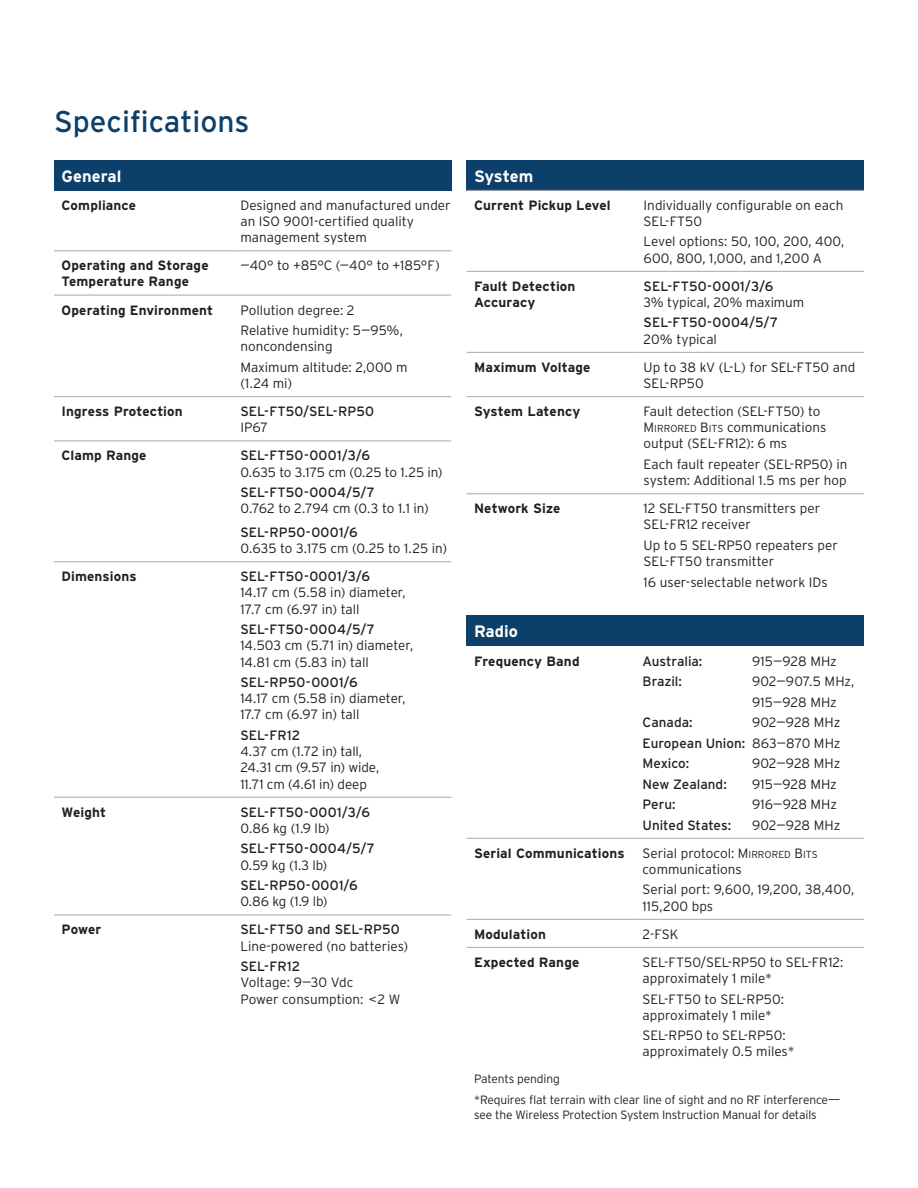
<style>
.page{position:relative;width:918px;height:1188px;background:#fff}
.page>*{position:absolute;margin:0;border:0;box-sizing:border-box;transform-origin:0 0}
.Heading___h1{font:30px "Interstate Poly";color:#0c3f6a}
.Spec_Table_Header{font:700 16.5px "Interstate Poly";color:#fff}
.Table_Body{font:300 13.5px/16.2px "Interstate Poly";color:#231f20}
.Table_Heading{font:700 13.5px/16.2px "Interstate Poly";letter-spacing:.01em;color:#231f20}
.Table_Subhead{font:13.5px "Interstate Poly";letter-spacing:.01em;color:#231f20}
.Table_Body-2{font:13.5px "Interstate Poly";color:#231f20}
.Notes{font:300 12px/15px "Interstate Poly";letter-spacing:-.01em;color:#231f20}
.s1{font-style:inherit}
.s2{font-size:10.2px}
.s3{font-weight:300}
</style>
<div class="page">
<div style="left:467px;top:616px;width:397px;height:30px;background:#0c3f6a"></div>
<hr style="left:467px;top:838px;width:168px;height:1px;background:#a8a9ad">
<hr style="left:635px;top:838px;width:229px;height:1px;background:#a8a9ad">
<hr style="left:467px;top:919px;width:168px;height:1px;background:#a8a9ad">
<hr style="left:635px;top:919px;width:229px;height:1px;background:#a8a9ad">
<hr style="left:467px;top:947px;width:168px;height:1px;background:#a8a9ad">
<hr style="left:635px;top:947px;width:229px;height:1px;background:#a8a9ad">
<div style="left:54px;top:160px;width:397px;height:30px;background:#0c3f6a"></div>
<hr style="left:54px;top:250px;width:179px;height:1px;background:#a8a9ad">
<hr style="left:233px;top:250px;width:218px;height:1px;background:#a8a9ad">
<hr style="left:54px;top:295px;width:179px;height:1px;background:#a8a9ad">
<hr style="left:233px;top:295px;width:218px;height:1px;background:#a8a9ad">
<hr style="left:54px;top:396px;width:179px;height:1px;background:#a8a9ad">
<hr style="left:233px;top:396px;width:218px;height:1px;background:#a8a9ad">
<hr style="left:54px;top:441px;width:179px;height:1px;background:#a8a9ad">
<hr style="left:233px;top:441px;width:218px;height:1px;background:#a8a9ad">
<hr style="left:54px;top:561px;width:179px;height:1px;background:#a8a9ad">
<hr style="left:233px;top:561px;width:218px;height:1px;background:#a8a9ad">
<hr style="left:54px;top:797px;width:179px;height:1px;background:#a8a9ad">
<hr style="left:233px;top:797px;width:218px;height:1px;background:#a8a9ad">
<hr style="left:54px;top:915px;width:179px;height:1px;background:#a8a9ad">
<hr style="left:233px;top:915px;width:218px;height:1px;background:#a8a9ad">
<div style="left:467px;top:160px;width:397px;height:30px;background:#0c3f6a"></div>
<hr style="left:467px;top:190px;width:169px;height:1px;background:#a8a9ad">
<hr style="left:636px;top:190px;width:228px;height:1px;background:#a8a9ad">
<hr style="left:467px;top:271px;width:169px;height:1px;background:#a8a9ad">
<hr style="left:636px;top:271px;width:228px;height:1px;background:#a8a9ad">
<hr style="left:467px;top:352px;width:169px;height:1px;background:#a8a9ad">
<hr style="left:636px;top:352px;width:228px;height:1px;background:#a8a9ad">
<hr style="left:467px;top:396px;width:169px;height:1px;background:#a8a9ad">
<hr style="left:636px;top:396px;width:228px;height:1px;background:#a8a9ad">
<hr style="left:467px;top:493px;width:169px;height:1px;background:#a8a9ad">
<hr style="left:636px;top:493px;width:228px;height:1px;background:#a8a9ad">
<p class="Heading___h1" style="left:54px;top:100px;width:197px">Specifications</p>
<p class="Spec_Table_Header" style="left:62px;top:164px;width:61px">General</p>
<p class="Table_Heading" style="left:62px;top:196px;width:76px">Compliance</p>
<p class="Table_Body" style="left:240px;top:196px;width:212px">Designed and manufactured under an ISO 9001-certified quality management system</p>
<p class="Table_Heading" style="left:62px;top:257px;width:149px">Operating and Storage<br>Temperature Range</p>
<p class="Table_Body" style="left:240px;top:257px;width:201px">–40° to +85°C (–40° to +185°F)</p>
<p class="Table_Heading" style="left:62px;top:301px;width:153px">Operating Environment</p>
<p class="Table_Body" style="left:240px;top:301px;width:116px">Pollution degree: 2</p>
<p class="Table_Body" style="left:240px;top:321px;width:164px">Relative humidity: 5–95%, noncondensing</p>
<p class="Table_Body" style="left:240px;top:358px;width:169px">Maximum altitude: 2,000 m (1.24 mi)</p>
<p class="Table_Heading" style="left:62px;top:403px;width:123px">Ingress Protection</p>
<p class="Table_Subhead" style="left:240px;top:402px;width:135px">SEL-FT50/SEL-RP50</p>
<p class="Table_Body" style="left:240px;top:419px;width:29px">IP67</p>
<p class="Table_Heading" style="left:62px;top:447px;width:86px">Clamp Range</p>
<p class="Table_Subhead" style="left:240px;top:446px;width:131px">SEL-FT50-0001/3/6</p>
<p class="Table_Body" style="left:240px;top:463px;width:204px">0.635 to 3.175 cm (0.25 to 1.25 in)</p>
<p class="Table_Subhead" style="left:240px;top:483px;width:136px">SEL-FT50-0004/5/7</p>
<p class="Table_Body" style="left:240px;top:500px;width:190px">0.762 to 2.794 cm (0.3 to 1.1 in)</p>
<p class="Table_Subhead" style="left:240px;top:523px;width:119px">SEL-RP50-0001/6</p>
<p class="Table_Body" style="left:240px;top:539px;width:208px">0.635 to 3.175 cm (0.25 to 1.25 in)</p>
<p class="Table_Heading" style="left:62px;top:568px;width:77px">Dimensions</p>
<p class="Table_Subhead" style="left:240px;top:567px;width:131px">SEL-FT50-0001/3/6</p>
<p class="Table_Body" style="left:240px;top:584px;width:167px">14.17 cm (5.58 in) diameter,<br>17.7 cm (6.97 in) tall</p>
<p class="Table_Subhead" style="left:240px;top:620px;width:136px">SEL-FT50-0004/5/7</p>
<p class="Table_Body" style="left:240px;top:637px;width:174px">14.503 cm (5.71 in) diameter,<br>14.81 cm (5.83 in) tall</p>
<p class="Table_Subhead" style="left:240px;top:673px;width:119px">SEL-RP50-0001/6</p>
<p class="Table_Body" style="left:240px;top:690px;width:167px">14.17 cm (5.58 in) diameter,<br>17.7 cm (6.97 in) tall</p>
<p class="Table_Subhead" style="left:240px;top:726px;width:61px">SEL-FR12</p>
<p class="Table_Body" style="left:240px;top:743px;width:140px">4.37 cm (1.72 in) tall,<br>24.31 cm (9.57 in) wide,<br>11.71 cm (4.61 in) deep</p>
<p class="Table_Heading" style="left:62px;top:803px;width:46px">Weight</p>
<p class="Table_Subhead" style="left:240px;top:802px;width:131px">SEL-FT50-0001/3/6</p>
<p class="Table_Body" style="left:240px;top:819px;width:91px">0.86 kg (1.9 lb)</p>
<p class="Table_Subhead" style="left:240px;top:839px;width:136px">SEL-FT50-0004/5/7</p>
<p class="Table_Body" style="left:240px;top:856px;width:88px">0.59 kg (1.3 lb)</p>
<p class="Table_Subhead" style="left:240px;top:876px;width:119px">SEL-RP50-0001/6</p>
<p class="Table_Body" style="left:240px;top:893px;width:89px">0.86 kg (1.9 lb)</p>
<p class="Table_Heading" style="left:62px;top:921px;width:41px">Power</p>
<p class="Table_Subhead" style="left:240px;top:920px;width:161px">SEL-FT50 and SEL-RP50</p>
<p class="Table_Body" style="left:240px;top:937px;width:169px">Line-powered (no batteries)</p>
<p class="Table_Subhead" style="left:240px;top:957px;width:61px">SEL-FR12</p>
<p class="Table_Body" style="left:240px;top:974px;width:161px">Voltage: 9–30 Vdc<br>Power consumption: &lt;2 W</p>
<p class="Spec_Table_Header" style="left:474px;top:164px;width:61px">System</p>
<p class="Table_Heading" style="left:474px;top:196px;width:138px">Current Pickup Level</p>
<p class="Table_Body" style="left:644px;top:196px;width:201px">Individually configurable on each<br>SEL-FT50</p>
<p class="Table_Body" style="left:644px;top:233px;width:202px">Level options: 50, 100, 200, 400,<br>600, 800, 1,000, and 1,200 A</p>
<p class="Table_Heading" style="left:474px;top:277px;width:103px">Fault Detection<br>Accuracy</p>
<p class="Table_Subhead" style="left:644px;top:276px;width:131px">SEL-FT50-0001/3/6</p>
<p class="Table_Body" style="left:644px;top:293px;width:162px">3% typical, 20% maximum</p>
<p class="Table_Subhead" style="left:644px;top:313px;width:136px">SEL-FT50-0004/5/7</p>
<p class="Table_Body" style="left:644px;top:330px;width:75px">20% typical</p>
<p class="Table_Heading" style="left:474px;top:358px;width:118px">Maximum Voltage</p>
<p class="Table_Body" style="left:644px;top:358px;width:213px">Up to 38 kV (L-L) for SEL-FT50 and<br>SEL-RP50</p>
<p class="Table_Heading" style="left:474px;top:403px;width:108px">System Latency</p>
<p class="Table_Body" style="left:644px;top:402px;width:184px">Fault detection (SEL-FT50) to<br><span class="s1">M</span><span class="s2">IRRORED</span> <span class="s1">B</span><span class="s2">ITS</span> communications output (SEL-FR12): 6 ms</p>
<p class="Table_Body" style="left:644px;top:455px;width:205px">Each fault repeater (SEL-RP50) in system: Additional 1.5 ms per hop</p>
<p class="Table_Heading" style="left:474px;top:500px;width:88px">Network Size</p>
<p class="Table_Body" style="left:644px;top:500px;width:178px">12 SEL-FT50 transmitters per<br>SEL-FR12 receiver</p>
<p class="Table_Body" style="left:644px;top:536px;width:196px">Up to 5 SEL-RP50 repeaters per<br>SEL-FT50 transmitter</p>
<p class="Table_Body" style="left:644px;top:573px;width:186px">16 user-selectable network IDs</p>
<p class="Spec_Table_Header" style="left:474px;top:620px;width:45px">Radio</p>
<p class="Table_Heading" style="left:474px;top:652px;width:107px">Frequency Band</p>
<p class="Table_Body-2" style="left:643px;top:651px;width:61px">Australia:</p>
<p class="Table_Body" style="left:752px;top:652px;width:86px">915–928 MHz</p>
<p class="Table_Body-2" style="left:643px;top:672px;width:41px">Brazil:</p>
<p class="Table_Body" style="left:752px;top:672px;width:104px">902–907.5 MHz,</p>
<p class="Table_Body" style="left:752px;top:693px;width:86px">915–928 MHz</p>
<p class="Table_Body-2" style="left:643px;top:713px;width:52px">Canada:</p>
<p class="Table_Body" style="left:752px;top:713px;width:90px">902–928 MHz</p>
<p class="Table_Body-2" style="left:643px;top:733px;width:200px">European Union: <span class="s3">863–870 MHz</span></p>
<p class="Table_Body-2" style="left:643px;top:754px;width:48px">Mexico:</p>
<p class="Table_Body" style="left:752px;top:754px;width:90px">902–928 MHz</p>
<p class="Table_Body-2" style="left:643px;top:774px;width:86px">New Zealand:</p>
<p class="Table_Body" style="left:752px;top:775px;width:86px">915–928 MHz</p>
<p class="Table_Body-2" style="left:643px;top:795px;width:35px">Peru:</p>
<p class="Table_Body" style="left:752px;top:795px;width:87px">916–928 MHz</p>
<p class="Table_Body-2" style="left:643px;top:815px;width:90px">United States:</p>
<p class="Table_Body" style="left:752px;top:816px;width:90px">902–928 MHz</p>
<p class="Table_Heading" style="left:474px;top:844px;width:152px">Serial Communications</p>
<p class="Table_Body" style="left:643px;top:844px;width:177px">Serial protocol: <span class="s1">M</span><span class="s2">IRRORED</span> <span class="s1">B</span><span class="s2">ITS </span>communications</p>
<p class="Table_Body" style="left:643px;top:881px;width:213px">Serial port: 9,600, 19,200, 38,400,<br>115,200 bps</p>
<p class="Table_Heading" style="left:474px;top:925px;width:73px">Modulation</p>
<p class="Table_Body" style="left:643px;top:925px;width:37px">2-FSK</p>
<p class="Table_Heading" style="left:474px;top:953px;width:107px">Expected Range</p>
<p class="Table_Body" style="left:643px;top:953px;width:203px">SEL-FT50/SEL-RP50 to SEL-FR12: approximately 1 mile*</p>
<p class="Table_Body" style="left:643px;top:990px;width:143px">SEL-FT50 to SEL-RP50: approximately 1 mile*</p>
<p class="Table_Body" style="left:643px;top:1027px;width:153px">SEL-RP50 to SEL-RP50: approximately 0.5 miles*</p>
<p class="Notes" style="left:474px;top:1071px;width:87px">Patents pending</p>
<p class="Notes" style="left:474px;top:1092px;width:368px">*Requires flat terrain with clear line of sight and no RF interference— see the Wireless Protection System Instruction Manual for details</p>
</div>
